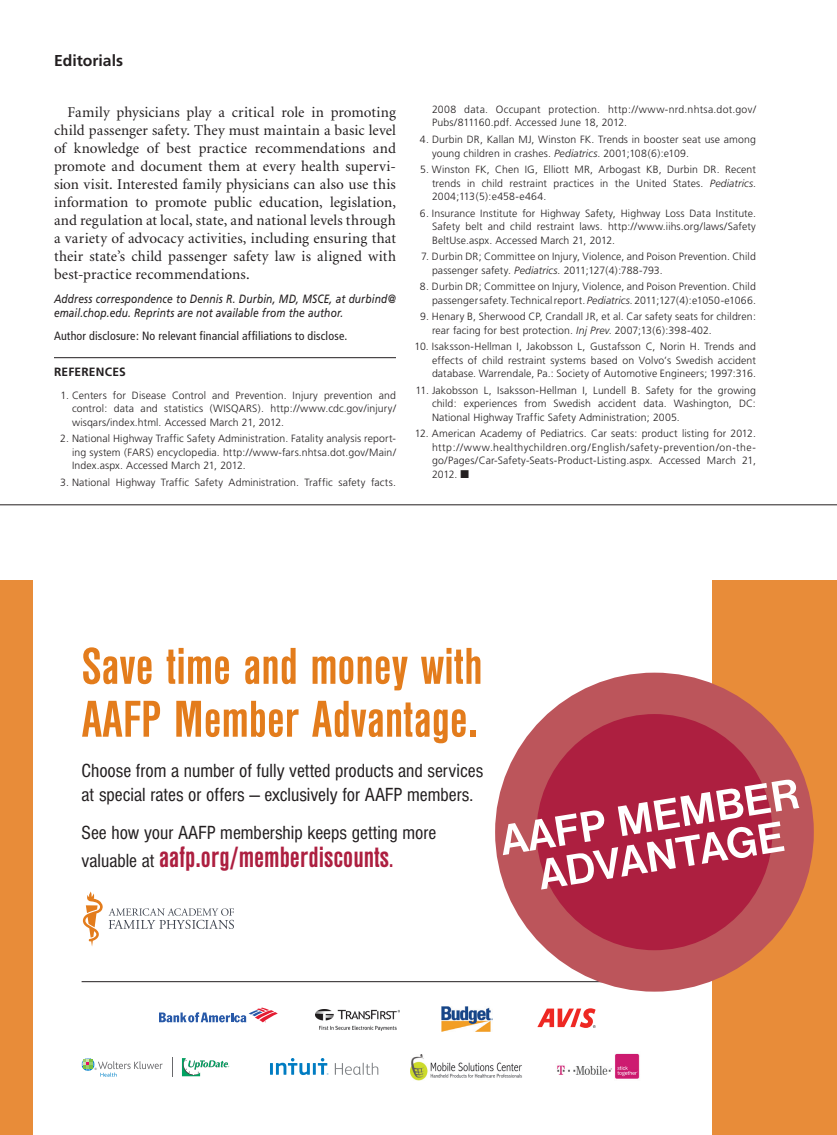
<style>
.page{position:relative;width:837px;height:1135px;background:#fff}
.page>*{position:absolute;margin:0;border:0;box-sizing:border-box;transform-origin:0 0}
.t1{font:700 condensed 53.7px/52.8px "Nimbus San D";color:#e37c1c}
.t2{font:700 condensed 30.45px "Nimbus San D";color:#ad1f40}
.t3{font:condensed 19.65px/23.7px "Nimbus San D";color:#231f20}
.t4{font:700 15.75px "Frutiger";color:#231f20}
.body_text{font:15px/18px "Minion";letter-spacing:.01em;color:#231f20;text-align:justify}
.corres_auth{font:italic 12px/14.2px "Frutiger";letter-spacing:.01em;color:#231f20;scale:.85 1}
.blurb{font:condensed 12px "Frutiger";letter-spacing:.01em;color:#231f20}
.refs_head{font:700 12px "Frutiger";letter-spacing:.015em;color:#231f20}
.refs{font:300 10.5px/13.5px "Frutiger";letter-spacing:.01em;color:#231f20;text-align:justify}
.t5{font:500 3px "Futura";color:#676767}
.s1{font-style:italic}
.s2{font-weight:400;font-size:19.65px;color:#231f20}
.s3{font-size:23.25px}
</style>
<div class="page">
<hr style="left:54px;top:357px;width:342px;height:1px;background:#231f20">
<hr style="left:0;top:504px;width:837px;height:1px;background:#231f20">
<div style="left:712px;top:580px;width:125px;height:554px;background:#e88c39"></div>
<div style="left:0;top:580px;width:33px;height:554px;background:#e88c39"></div>
<svg style="left:537px;top:1008px;width:59px;height:19px"></svg>
<svg style="left:159px;top:1007px;width:119px;height:15px"></svg>
<svg style="left:335px;top:1062px;width:43px;height:12px"></svg>
<svg style="left:270px;top:1058px;width:59px;height:16px"></svg>
<img style="left:441px;top:1006px;width:52px;height:25px">
<img style="left:410px;top:1054px;width:112px;height:25px">
<img style="left:316px;top:1009px;width:84px;height:21px">
<img style="left:557px;top:1053px;width:83px;height:26px">
<svg style="left:82px;top:1058px;width:81px;height:18px"></svg>
<svg style="left:172px;top:1057px;width:1px;height:19px"></svg>
<svg style="left:182px;top:1058px;width:47px;height:17px"></svg>
<svg style="left:83px;top:891px;width:20px;height:55px"></svg>
<svg style="left:109px;top:908px;width:125px;height:20px"></svg>
<hr style="left:82px;top:980px;width:589px;height:1px;background:#231f20">
<svg style="left:516px;top:693px;width:277px;height:277px;fill:#ad1f40"></svg>
<div style="left:495px;top:672px;width:319px;height:319px;border:41px solid #bc555b;border-radius:50%"></div>
<svg style="left:503px;top:779px;width:296px;height:110px"></svg>
<h3 class="t4" style="left:54px;top:51px;width:71px">Editorials</h3>
<p class="body_text" style="left:54px;top:104px;width:344px;text-indent:14px">Family physicians play a critical role in promoting child passenger safety. They must maintain a basic level of knowledge of best practice recommendations and promote and document them at every health supervi&shy;sion visit. Interested family physicians can also use this information to promote public education, legislation, and regulation at local, state, and national levels through a variety of advocacy activities, including ensuring that their state’s child passenger safety law is aligned with best-practice recommendations.</p>
<p class="corres_auth" style="left:54px;top:291px;width:404px">Address correspondence to Dennis R. Durbin, MD, MSCE, at durbind@ email.chop.edu. Reprints are not available from the author.</p>
<p class="blurb" style="left:54px;top:329px;width:295px">Author disclosure: No relevant financial affiliations to disclose.</p>
<p class="refs_head" style="left:54px;top:365px;width:73px">REFERENCES</p>
<p class="refs" style="left:72px;top:388px;width:325px;text-indent:-11px">1. Centers for Disease Control and Prevention. Injury prevention and control: data and statistics (WISQARS). http://www.cdc.gov/injury/ wisqars/index.html. Accessed March 21, 2012.</p>
<p class="refs" style="left:72px;top:432px;width:326px;text-indent:-12px">2. National Highway Traffic Safety Administration. Fatality analysis report&shy;ing system (FARS) encyclopedia. http://www-fars.nhtsa.dot.gov/Main/ Index.aspx. Accessed March 21, 2012.</p>
<p class="refs" style="left:60px;top:475px;width:337px">3. National Highway Traffic Safety Administration. Traffic safety facts.</p>
<p class="refs" style="left:432px;top:103px;width:325px">2008 data. Occupant protection. http://www-nrd.nhtsa.dot.gov/<br>Pubs/811160.pdf. Accessed June 18, 2012.</p>
<p class="refs" style="left:432px;top:133px;width:326px;text-indent:-12px">4. Durbin DR, Kallan MJ, Winston FK. Trends in booster seat use among young children in crashes. <span class="s1">Pediatrics</span>. 2001;108(6):e109.</p>
<p class="refs" style="left:432px;top:163px;width:325px;text-indent:-12px">5. Winston FK, Chen IG, Elliott MR, Arbogast KB, Durbin DR. Recent trends in child restraint practices in the United States. <span class="s1">Pediatrics</span>.<br>2004;113(5):e458-e464.</p>
<p class="refs" style="left:432px;top:206px;width:325px;text-indent:-12px">6. Insurance Institute for Highway Safety, Highway Loss Data Institute.<br>Safety belt and child restraint laws. http://www.iihs.org/laws/Safety BeltUse.aspx. Accessed March 21, 2012.</p>
<p class="refs" style="left:432px;top:250px;width:325px;text-indent:-11px">7. Durbin DR; Committee on Injury, Violence, and Poison Prevention. Child passenger safety. <span class="s1">Pediatrics.</span> 2011;127(4):788-793.</p>
<p class="refs" style="left:420px;top:280px;width:338px;text-align:right">8. Durbin DR; Committee on Injury, Violence, and Poison Prevention. Child passenger safety. Technical report. <span class="s1">Pediatrics.</span> 2011;127(4):e1050-e1066.</p>
<p class="refs" style="left:432px;top:310px;width:326px;text-indent:-12px">9. Henary B, Sherwood CP, Crandall JR, et al. Car safety seats for children: rear facing for best protection. <span class="s1">Inj Prev</span>. 2007;13(6):398-402.</p>
<p class="refs" style="left:432px;top:340px;width:325px;text-indent:-17px">10. Isaksson-Hellman I, Jakobsson L, Gustafsson C, Norin H. Trends and effects of child restraint systems based on Volvo’s Swedish accident database. Warrendale, Pa.: Society of Automotive Engineers; 1997:316.</p>
<p class="refs" style="left:432px;top:383px;width:325px;text-indent:-16px">11. Jakobsson L, Isaksson-Hellman I, Lundell B. Safety for the growing child: experiences from Swedish accident data. Washington, DC:<br>National Highway Traffic Safety Administration; 2005.</p>
<p class="refs" style="left:432px;top:427px;width:325px;text-indent:-17px">12. American Academy of Pediatrics. Car seats: product listing for 2012. http://www.healthychildren.org/English/safety-prevention/on-the&shy;go/Pages/Car-Safety-Seats-Product-Listing.aspx. Accessed March 21, 2012. ■</p>
<p class="t1" style="left:82px;top:639px;width:402px">Save time and money with<br>AAFP Member Advantage.</p>
<p class="t3" style="left:82px;top:758px;width:403px">Choose from a number of fully vetted products and services at special rates or offers — exclusively for AAFP members.</p>
<p class="t3" style="left:82px;top:819px;width:356px">See how your AAFP membership keeps getting more</p>
<p class="t2" style="left:82px;top:840px;width:313px"><span class="s2">valuable at</span> aafp.org/memberdiscounts<span class="s3">.</span></p>
<p class="t5" style="left:94px;top:1066px;width:4px">®</p>
</div>
